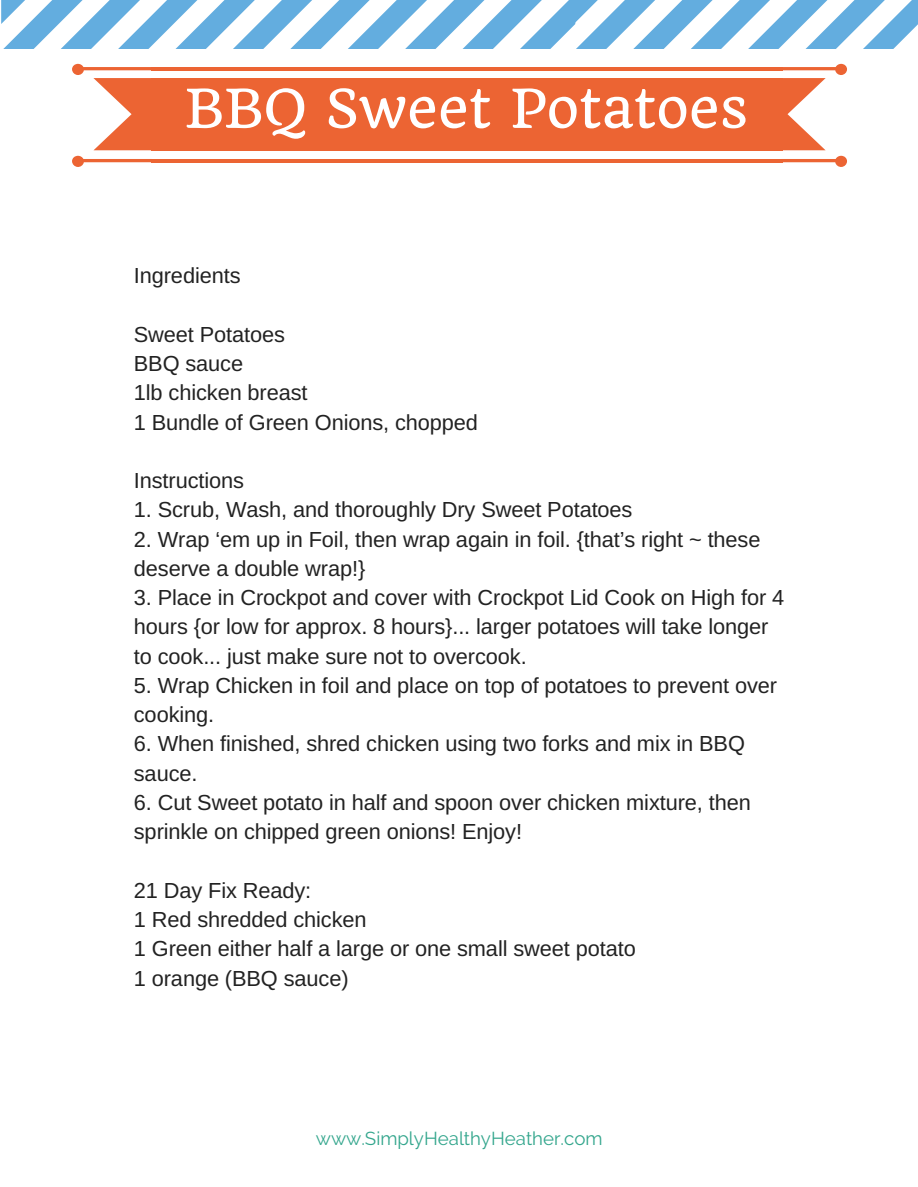
<style>
.page{position:relative;width:918px;height:1187px;background:#fff}
.page>*{position:absolute;margin:0;border:0;box-sizing:border-box;transform-origin:0 0}
.t1{font:52.35px "Quando";color:#fff}
.t2{font:21.75px/29.2px "Arimo";letter-spacing:-.005em;color:#222}
.t3{font:18.75px "Raleway";color:#34a68d}
</style>
<div class="page">
<svg style="left:1px;top:0;width:917px;height:48px"></svg>
<div style="left:151px;top:78px;width:632px;height:72px;background:#ec6433"></div>
<hr style="left:151px;top:159px;width:632px;height:3px;background:#ec6433">
<hr style="left:151px;top:67px;width:632px;height:3px;background:#ec6433">
<svg style="left:72px;top:156px;width:80px;height:11px"></svg>
<svg style="left:72px;top:64px;width:80px;height:86px"></svg>
<svg style="left:781px;top:156px;width:66px;height:11px"></svg>
<svg style="left:781px;top:64px;width:66px;height:86px"></svg>
<h1 class="t1" style="left:185px;top:76px;width:565px">BBQ Sweet Potatoes</h1>
<p class="t2" style="left:134px;top:261px;width:108px">Ingredients</p>
<p class="t2" style="left:134px;top:319px;width:346px">Sweet Potatoes<br>BBQ sauce<br>1lb chicken breast<br>1 Bundle of Green Onions, chopped</p>
<p class="t2" style="left:134px;top:466px;width:112px">Instructions</p>
<p class="t2" style="left:134px;top:495px;width:500px">1. Scrub, Wash, and thoroughly Dry Sweet Potatoes</p>
<p class="t2" style="left:134px;top:524px;width:628px">2. Wrap ‘em up in Foil, then wrap again in foil. {that’s right ~ these deserve a double wrap!}</p>
<p class="t2" style="left:134px;top:583px;width:652px">3. Place in Crockpot and cover with Crockpot Lid Cook on High for 4 hours {or low for approx. 8 hours}... larger potatoes will take longer to cook... just make sure not to overcook.</p>
<p class="t2" style="left:134px;top:670px;width:645px">5. Wrap Chicken in foil and place on top of potatoes to prevent over cooking.</p>
<p class="t2" style="left:134px;top:729px;width:613px">6. When finished, shred chicken using two forks and mix in BBQ sauce.</p>
<p class="t2" style="left:134px;top:787px;width:619px">6. Cut Sweet potato in half and spoon over chicken mixture, then sprinkle on chipped green onions! Enjoy!</p>
<p class="t2" style="left:134px;top:875px;width:503px">21 Day Fix Ready:<br>1 Red shredded chicken<br>1 Green either half a large or one small sweet potato<br>1 orange (BBQ sauce)</p>
<p class="t3" style="left:316px;top:1127px;width:288px">www.SimplyHealthyHeather.com</p>
</div>
